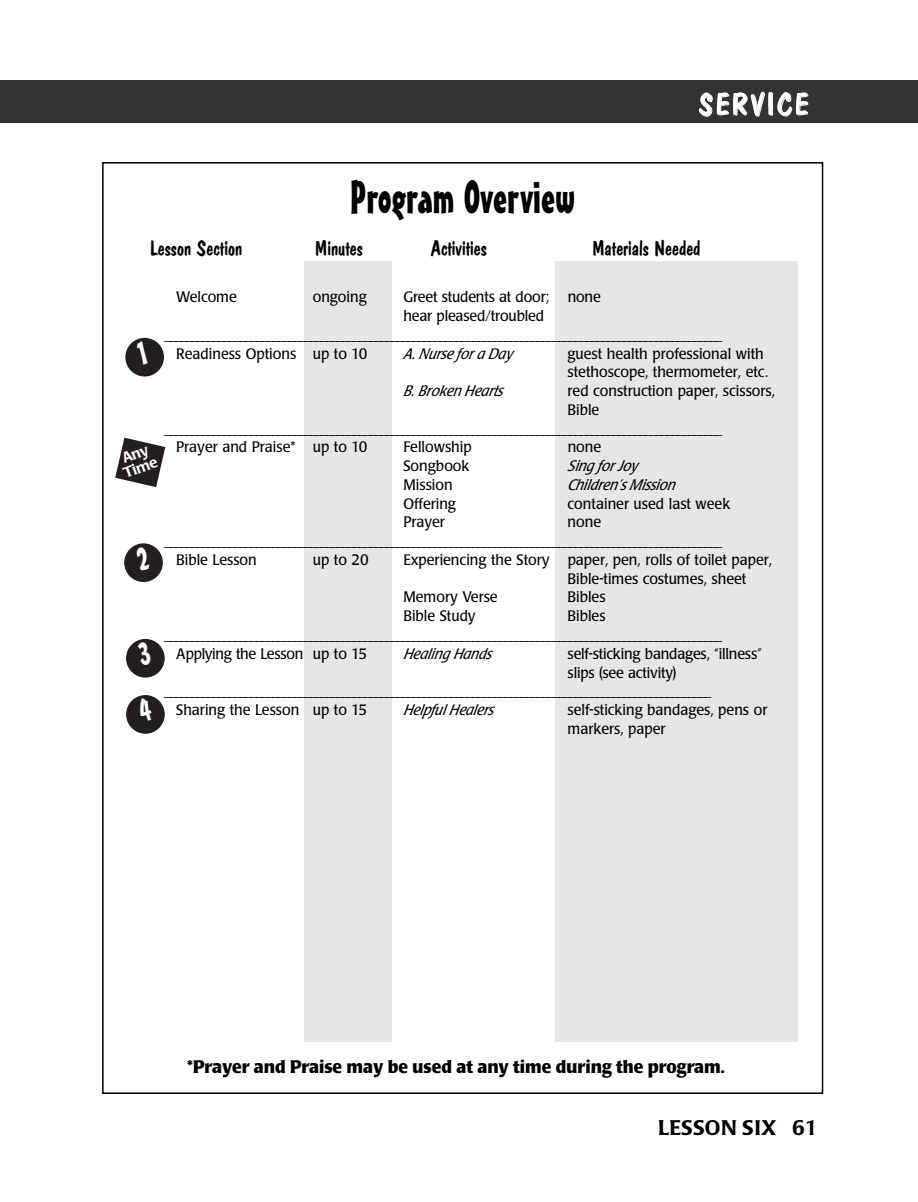
<style>
.page{position:relative;width:918px;height:1202px;background:#fff}
.page>*{position:absolute;margin:0;border:0;box-sizing:border-box;transform-origin:0 0}
.t1{font:45px "Mister Earl BT";color:#000}
.t2{font:30px "Dom Casual D";letter-spacing:.095em;color:#fff}
.t3{font:21px "Dom Casual D";color:#000}
.t4{font:500 21px "Poppl Laudatio";letter-spacing:.02em;color:#000}
.t5{font:700 18px "Poppl Laudatio";color:#000;scale:.95 1}
.t6{font:15px/18.8px "Poppl Laudatio";color:#000;scale:.95 1}
.t7{font:italic 15px "Poppl Laudatio";color:#000;scale:.95 1}
.t8{font:15px "Poppl Laudatio";letter-spacing:-.02em;color:#000;scale:.95 1}
.t9{font:500 14.7px/14.5px "Poppl Laudatio";color:#fff}
</style>
<div class="page">
<div style="left:0;top:80px;width:27px;height:43px;background:#333"></div>
<div style="left:27px;top:80px;width:891px;height:43px;background:#333"></div>
<div style="left:305px;top:261px;width:87px;height:780px;background:#e6e6e6"></div>
<div style="left:555px;top:261px;width:243px;height:780px;background:#e6e6e6"></div>
<div style="left:125px;top:338px;width:39px;height:38px;background:#231f20;border-radius:50%"></div>
<svg style="left:115px;top:437px;width:50px;height:50px"></svg>
<div style="left:124px;top:543px;width:39px;height:39px;background:#231f20;border-radius:50%"></div>
<div style="left:126px;top:639px;width:39px;height:38px;background:#231f20;border-radius:50%"></div>
<div style="left:126px;top:695px;width:39px;height:38px;background:#231f20;border-radius:50%"></div>
<h1 class="t1" style="left:350px;top:181px;width:226px">Program Overview</h1>
<h2 class="t2" style="left:699px;top:86px;width:111px">SERVICE</h2>
<h3 class="t3" style="left:150px;top:236px;width:94px">Lesson Section</h3>
<h3 class="t3" style="left:315px;top:236px;width:49px">Minutes</h3>
<h3 class="t3" style="left:431px;top:236px;width:58px">Activities</h3>
<h3 class="t3" style="left:593px;top:236px;width:110px">Materials Needed</h3>
<p class="t6" style="left:176px;top:289px;width:65px">Welcome</p>
<p class="t6" style="left:313px;top:289px;width:58px">ongoing</p>
<p class="t6" style="left:403px;top:289px;width:209px">Greet students at door; none</p>
<p class="t6" style="left:403px;top:308px;width:150px">hear pleased/troubled</p>
<p class="t6" style="left:164px;top:327px;width:589px">_______________________________________________________________________________________________________</p>
<p class="t6" style="left:176px;top:345px;width:203px">Readiness Options up to 10</p>
<p class="t7" style="left:403px;top:348px;width:116px">A .Nurse for a Day</p>
<p class="t6" style="left:568px;top:345px;width:213px">guest health professional with stethoscope, thermometer, etc.</p>
<p class="t7" style="left:403px;top:385px;width:109px">B.Broken Hearts</p>
<p class="t6" style="left:568px;top:383px;width:220px">red construction paper, scissors,</p>
<p class="t6" style="left:568px;top:402px;width:35px">Bible</p>
<p class="t6" style="left:164px;top:420px;width:589px">_______________________________________________________________________________________________________</p>
<p class="t6" style="left:176px;top:439px;width:203px">Prayer and Praise* up to 10</p>
<p class="t6" style="left:403px;top:439px;width:73px">Fellowship</p>
<p class="t6" style="left:568px;top:439px;width:37px">none</p>
<p class="t6" style="left:403px;top:458px;width:71px">Songbook</p>
<p class="t7" style="left:568px;top:460px;width:75px">Sing for Joy</p>
<p class="t6" style="left:403px;top:477px;width:53px">Mission</p>
<p class="t7" style="left:568px;top:479px;width:118px">Children’sMission</p>
<p class="t6" style="left:403px;top:495px;width:57px">Offering</p>
<p class="t6" style="left:568px;top:495px;width:173px">container used last week</p>
<p class="t6" style="left:403px;top:514px;width:45px">Prayer</p>
<p class="t6" style="left:568px;top:514px;width:37px">none</p>
<p class="t6" style="left:164px;top:533px;width:589px">_______________________________________________________________________________________________________</p>
<p class="t6" style="left:176px;top:552px;width:86px">Bible Lesson</p>
<p class="t6" style="left:313px;top:552px;width:60px">up to 20</p>
<p class="t6" style="left:403px;top:552px;width:390px">Experiencing the Story paper, pen, rolls of toilet paper,</p>
<p class="t6" style="left:568px;top:570px;width:190px">Bible-times costumes, sheet</p>
<p class="t6" style="left:403px;top:589px;width:101px">Memory Verse</p>
<p class="t6" style="left:568px;top:589px;width:41px">Bibles</p>
<p class="t6" style="left:403px;top:608px;width:77px">Bible Study</p>
<p class="t6" style="left:568px;top:608px;width:41px">Bibles</p>
<p class="t6" style="left:164px;top:627px;width:589px">_______________________________________________________________________________________________________</p>
<p class="t8" style="left:176px;top:647px;width:202px">Applying the Lesson up to 15</p>
<p class="t7" style="left:403px;top:648px;width:98px">Healing Hands</p>
<p class="t6" style="left:568px;top:645px;width:206px">self-sticking bandages, “illness”</p>
<p class="t6" style="left:568px;top:664px;width:116px">slips (see activity)</p>
<p class="t6" style="left:164px;top:683px;width:578px">_____________________________________________________________________________________________________</p>
<p class="t6" style="left:176px;top:702px;width:202px">Sharing the Lesson up to 15</p>
<p class="t7" style="left:403px;top:704px;width:99px">Helpful Healers</p>
<p class="t6" style="left:568px;top:702px;width:212px">self-sticking bandages, pens or markers, paper</p>
<p class="t9" style="left:117px;top:454px;width:37px;rotate:-21deg">Any<br>Time</p>
<p class="t5" style="left:187px;top:1060px;width:567px">*Prayer and Praise may be used at any time during the program.</p>
<h3 class="t4" style="left:658px;top:1119px;width:161px">LESSON SIX 61</h3>
</div>
